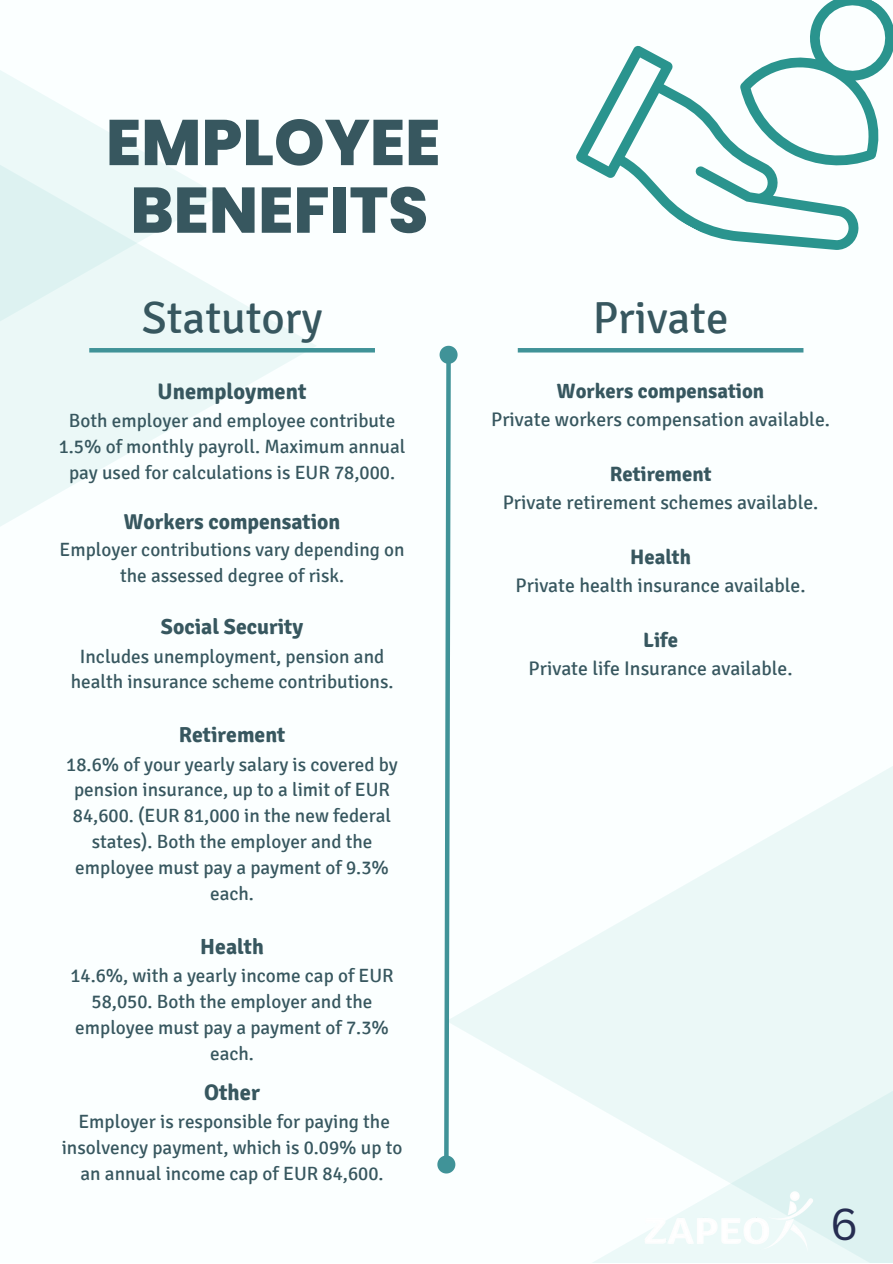
<style>
.page{position:relative;width:893px;height:1264px;background:#fff}
.page>*{position:absolute;margin:0;border:0;box-sizing:border-box;transform-origin:0 0}
.t1{font:800 64.35px/67.7px "Poppins";color:#37575f;text-align:center}
.t2{font:45px "Signika";color:#37575f}
.t3{font:43.5px "Canva Sans";color:#262d51}
.t4{font:700 22.5px "Signika";color:#37575f}
.t5{font:700 21.75px "Signika";color:#37575f}
.t6{font:700 21.6px "Signika";color:#37575f}
.t7{font:700 20.7px "Signika";color:#37575f}
.t8{font:19.65px "Signika";color:#37575f}
.t9{font:19.2px/25.8px "Signika";color:#37575f;text-align:center}
</style>
<div class="page">
<div style="left:0;top:0;width:892px;height:1262px;background:#fbffff"></div>
<svg style="left:0;top:291px;width:317px;height:235px"></svg>
<svg style="left:0;top:70px;width:220px;height:393px;fill:#ebf8f7"></svg>
<div style="left:446px;top:631px;width:446px;height:631px;background:linear-gradient(to bottom,#f9fefe,#f7fdfd)"></div>
<div style="left:587px;top:875px;width:305px;height:387px;background:linear-gradient(to right,#f3fbfb,#e4f5f4)"></div>
<svg style="left:576px;top:45px;width:283px;height:205px"></svg>
<svg style="left:723px;top:0;width:169px;height:190px"></svg>
<svg style="left:437px;top:345px;width:24px;height:831px"></svg>
<hr style="left:89px;top:348px;width:286px;height:4px;background:#409398">
<hr style="left:517px;top:348px;width:286px;height:4px;background:#409398">
<img style="left:639px;top:1184px;width:178px;height:72px">
<h1 class="t1" style="left:106px;top:109px;width:336px">EMPLOYEE<br>BENEFITS</h1>
<h2 class="t2" style="left:142px;top:291px;width:182px">Statutory</h2>
<h2 class="t2" style="left:592px;top:291px;width:137px">Private</h2>
<p class="t4" style="left:158px;top:378px;width:150px">Unemployment</p>
<p class="t9" style="left:59px;top:408px;width:348px">Both employer and employee contribute<br>1.5% of monthly payroll. Maximum annual pay used for calculations is EUR 78,000.</p>
<p class="t6" style="left:124px;top:508px;width:218px">Workers compensation</p>
<p class="t9" style="left:60px;top:537px;width:346px">Employer contributions vary depending on the assessed degree of risk.</p>
<p class="t5" style="left:161px;top:614px;width:144px">Social Security</p>
<p class="t9" style="left:71px;top:643px;width:324px">Includes unemployment, pension and health insurance scheme contributions.</p>
<p class="t5" style="left:179px;top:722px;width:108px">Retirement</p>
<p class="t9" style="left:66px;top:751px;width:333px">18.6% of your yearly salary is covered by pension insurance, up to a limit of EUR<br>84,600. (EUR 81,000 in the new federal states). Both the employer and the employee must pay a payment of 9.3% each.</p>
<p class="t5" style="left:200px;top:933px;width:65px">Health</p>
<p class="t9" style="left:70px;top:962px;width:325px">14.6%, with a yearly income cap of EUR<br>58,050. Both the employer and the employee must pay a payment of 7.3% each.</p>
<p class="t7" style="left:557px;top:379px;width:209px">Workers compensation</p>
<p class="t8" style="left:491px;top:408px;width:340px">Private workers compensation available.</p>
<p class="t7" style="left:609px;top:462px;width:103px">Retirement</p>
<p class="t8" style="left:502px;top:491px;width:317px">Private retirement schemes available.</p>
<p class="t7" style="left:630px;top:545px;width:62px">Health</p>
<p class="t8" style="left:515px;top:574px;width:291px">Private health insurance available.</p>
<p class="t7" style="left:643px;top:627px;width:36px">Life</p>
<p class="t8" style="left:528px;top:656px;width:265px">Private life Insurance available.</p>
<p class="t4" style="left:204px;top:1079px;width:57px">Other</p>
<p class="t9" style="left:62px;top:1109px;width:342px">Employer is responsible for paying the insolvency payment, which is 0.09% up to an annual income cap of EUR 84,600.</p>
<h3 class="t3" style="left:830px;top:1193px;width:29px">6</h3>
</div>
